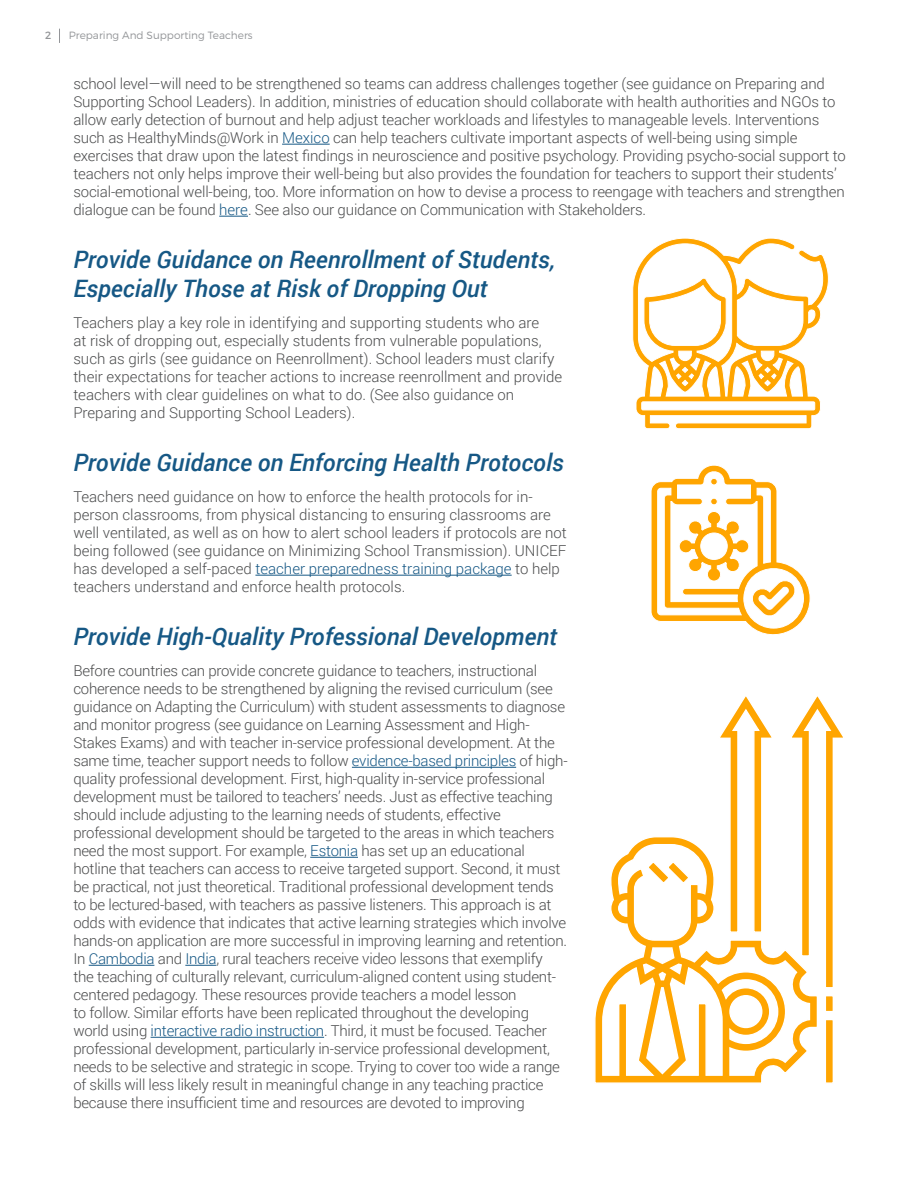
<style>
.page{position:relative;width:918px;height:1188px;background:#fff}
.page>*{position:absolute;margin:0;border:0;box-sizing:border-box;transform-origin:0 0}
.t1{font:italic 500 24px "Roboto";color:#165885}
.t2{font:300 15px/18px "Roboto";letter-spacing:-.015em;color:#4b4c4d}
.t3{font:300 10.5px "Montserrat";color:#939598}
.t4{font:10.5px "Montserrat";color:#939598}
.s1{color:#165885}
</style>
<div class="page">
<svg style="left:59px;top:29px;width:1px;height:14px"></svg>
<hr style="left:282px;top:144px;width:48px;height:1px;background:#165885">
<svg style="left:219px;top:216px;width:29px;height:1px"></svg>
<hr style="left:255px;top:575px;width:257px;height:1px;background:#165885">
<hr style="left:352px;top:767px;width:164px;height:1px;background:#165885">
<hr style="left:310px;top:857px;width:48px;height:1px;background:#165885">
<hr style="left:89px;top:965px;width:65px;height:1px;background:#165885">
<hr style="left:185px;top:965px;width:31px;height:1px;background:#165885">
<hr style="left:151px;top:1037px;width:173px;height:1px;background:#165885">
<svg style="left:632px;top:238px;width:197px;height:191px"></svg>
<svg style="left:651px;top:465px;width:159px;height:170px"></svg>
<svg style="left:792px;top:696px;width:51px;height:292px"></svg>
<svg style="left:720px;top:696px;width:52px;height:139px"></svg>
<div style="left:825px;top:995px;width:9px;height:17px;background:#ffa500;border:1px solid #fff"></div>
<div style="left:825px;top:1019px;width:9px;height:65px;background:#ffa500;border:1px solid #fff"></div>
<svg style="left:595px;top:835px;width:224px;height:248px"></svg>
<p class="t4" style="left:45px;top:28px;width:8px">2</p>
<p class="t3" style="left:69px;top:29px;width:185px">Preparing And Supporting Teachers</p>
<p class="t2" style="left:73px;top:74px;width:774px">school level—will need to be strengthened so teams can address challenges together (see guidance on Preparing and Supporting School Leaders). In addition, ministries of education should collaborate with health authorities and NGOs to allow early detection of burnout and help adjust teacher workloads and lifestyles to manageable levels. Interventions such as HealthyMinds@Work in <span class="s1">Mexico</span> can help teachers cultivate important aspects of well-being using simple exercises that draw upon the latest findings in neuroscience and positive psychology. Providing psycho-social support to teachers not only helps improve their well-being but also provides the foundation for teachers to support their students’ social-emotional well-being, too. More information on how to devise a process to reengage with teachers and strengthen dialogue can be found <span class="s1">here</span>. See also our guidance on Communication with Stakeholders.</p>
<p class="t1" style="left:73px;top:243px;width:483px">Provide Guidance on Reenrollment of Students,</p>
<p class="t1" style="left:73px;top:272px;width:416px">Especially Those at Risk of Dropping Out</p>
<p class="t2" style="left:73px;top:313px;width:490px">Teachers play a key role in identifying and supporting students who are<br>at risk of dropping out, especially students from vulnerable populations, such as girls (see guidance on Reenrollment). School leaders must clarify their expectations for teacher actions to increase reenrollment and provide teachers with clear guidelines on what to do. (See also guidance on Preparing and Supporting School Leaders).</p>
<p class="t1" style="left:73px;top:446px;width:492px">Provide Guidance on Enforcing Health Protocols</p>
<p class="t2" style="left:73px;top:487px;width:495px">Teachers need guidance on how to enforce the health protocols for in&shy;person classrooms, from physical distancing to ensuring classrooms are well ventilated, as well as on how to alert school leaders if protocols are not being followed (see guidance on Minimizing School Transmission). UNICEF has developed a self-paced <span class="s1">teacher preparedness training package</span> to help teachers understand and enforce health protocols.</p>
<p class="t1" style="left:73px;top:620px;width:485px">Provide High-Quality Professional Development</p>
<p class="t2" style="left:73px;top:661px;width:496px">Before countries can provide concrete guidance to teachers, instructional coherence needs to be strengthened by aligning the revised curriculum (see guidance on Adapting the Curriculum) with student assessments to diagnose and monitor progress (see guidance on Learning Assessment and High-Stakes Exams) and with teacher in-service professional development. At the same time, teacher support needs to follow <span class="s1">evidence-based principles</span> of high&shy;quality professional development. First, high-quality in-service professional development must be tailored to teachers’ needs. Just as effective teaching should include adjusting to the learning needs of students, effective professional development should be targeted to the areas in which teachers need the most support. For example, <span class="s1">Estonia</span> has set up an educational hotline that teachers can access to receive targeted support. Second, it must be practical, not just theoretical. Traditional professional development tends to be lectured-based, with teachers as passive listeners. This approach is at odds with evidence that indicates that active learning strategies which involve hands-on application are more successful in improving learning and retention.<br>In <span class="s1">Cambodia</span> and <span class="s1">India</span>, rural teachers receive video lessons that exemplify<br>the teaching of culturally relevant, curriculum-aligned content using student&shy;centered pedagogy. These resources provide teachers a model lesson<br>to follow. Similar efforts have been replicated throughout the developing world using <span class="s1">interactive radio instruction</span>. Third, it must be focused. Teacher professional development, particularly in-service professional development, needs to be selective and strategic in scope. Trying to cover too wide a range of skills will less likely result in meaningful change in any teaching practice because there insufficient time and resources are devoted to improving</p>
</div>
